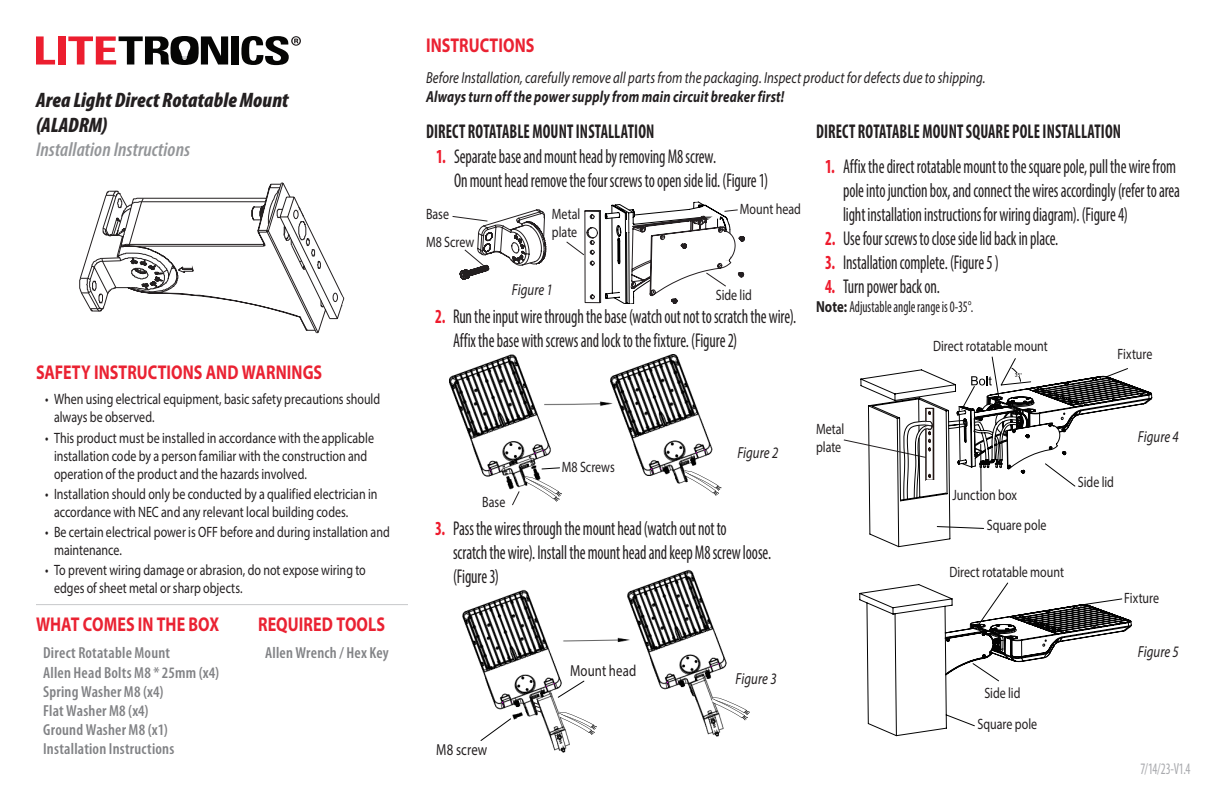
<style>
.page{position:relative;width:1224px;height:792px;background:#fff}
.page>*{position:absolute;margin:0;border:0;box-sizing:border-box;transform-origin:0 0}
.t1{font:italic 900 condensed 21px "Myriad Pro";letter-spacing:.005em;color:#231f20}
.t2{font:condensed 20px/24px "Myriad Pro";letter-spacing:-.005em;color:#231f20;scale:.8 1}
.Instructions{font:700 condensed 20px "Myriad Pro";letter-spacing:.005em;color:#231f20;scale:.8 1}
.t3{font:700 20px "Myriad Pro";letter-spacing:.005em;color:#ea2232;scale:.8 1}
.t4{font:italic 600 condensed 20px "Myriad Pro";letter-spacing:.005em;color:#939598}
.Numbers{font:600 condensed 16px "Myriad Pro";letter-spacing:.015em;color:#818285}
.t5{font:italic 16px "Myriad Pro";letter-spacing:.005em;color:#231f20;scale:.8 1}
.t6{font:italic 700 16px "Myriad Pro";letter-spacing:.015em;color:#231f20;scale:.8 1}
.Instructions-2{font:condensed 16px "Myriad Pro";color:#231f20;scale:.8 1}
.t7{font:16px "Myriad Pro";letter-spacing:.01em;color:#231f20;scale:.8 1}
.t8{font:condensed 16px "Myriad Pro";color:#a8a9ad;scale:.8 1}
.Safety_Ins_Warn___Bu{font:15px/18px "Myriad Pro";color:#231f20;scale:.8 1}
.s1{font-weight:700;color:#ee1b2d}
.s2{font-weight:700;font-stretch:normal}
</style>
<div class="page">
<img style="left:462px;top:569px;width:265px;height:184px">
<img style="left:449px;top:354px;width:264px;height:136px">
<hr style="left:36px;top:604px;width:372px;height:1px;background:#c7c8ca">
<svg style="left:36px;top:36px;width:19px;height:29px"></svg>
<div style="left:58px;top:36px;width:8px;height:29px;background:#ec1e2f"></div>
<svg style="left:68px;top:36px;width:160px;height:29px"></svg>
<div style="left:232px;top:36px;width:7px;height:29px;background:#050504"></div>
<svg style="left:241px;top:36px;width:60px;height:29px"></svg>
<svg style="left:859px;top:582px;width:264px;height:154px"></svg>
<svg style="left:945px;top:604px;width:187px;height:72px"></svg>
<svg style="left:541px;top:467px;width:19px;height:3px"></svg>
<svg style="left:558px;top:680px;width:27px;height:18px"></svg>
<svg style="left:480px;top:718px;width:31px;height:23px"></svg>
<svg style="left:452px;top:209px;width:94px;height:71px"></svg>
<svg style="left:512px;top:476px;width:50px;height:30px"></svg>
<svg style="left:684px;top:470px;width:38px;height:26px"></svg>
<svg style="left:558px;top:712px;width:39px;height:23px"></svg>
<svg style="left:711px;top:697px;width:39px;height:23px"></svg>
<svg style="left:533px;top:702px;width:9px;height:14px"></svg>
<svg style="left:566px;top:201px;width:179px;height:103px"></svg>
<svg style="left:79px;top:182px;width:266px;height:152px"></svg>
<div style="left:293px;top:210px;width:5px;height:9px;border:1px solid #231f20;border-radius:50%"></div>
<svg style="left:843px;top:356px;width:309px;height:191px"></svg>
<hr style="left:926px;top:481px;width:10px;height:4px;background:#fff">
<p class="t1" style="left:36px;top:89px;width:254px">Area Light Direct Rotatable Mount</p>
<p class="t1" style="left:36px;top:114px;width:73px">(ALADRM)</p>
<p class="t4" style="left:36px;top:139px;width:156px">Installation Instructions</p>
<p class="t3" style="left:36px;top:360px;width:359px">SAFETY INSTRUCTIONS AND WARNINGS</p>
<p class="Safety_Ins_Warn___Bu" style="left:54px;top:390px;width:409px;text-indent:-9px">• When using electrical equipment, basic safety precautions should always be observed.</p>
<p class="Safety_Ins_Warn___Bu" style="left:54px;top:428px;width:402px;text-indent:-9px">• This product must be installed in accordance with the applicable installation code by a person familiar with the construction and operation of the product and the hazards involved.</p>
<p class="Safety_Ins_Warn___Bu" style="left:54px;top:485px;width:406px;text-indent:-9px">• Installation should only be conducted by a qualified electrician in accordance with NEC and any relevant local building codes.</p>
<p class="Safety_Ins_Warn___Bu" style="left:54px;top:523px;width:421px;text-indent:-9px">• Be certain electrical power is OFF before and during installation and maintenance.</p>
<p class="Safety_Ins_Warn___Bu" style="left:54px;top:561px;width:391px;text-indent:-9px">• To prevent wiring damage or abrasion, do not expose wiring to edges of sheet metal or sharp objects.</p>
<p class="t3" style="left:36px;top:611px;width:231px">WHAT COMES IN THE BOX</p>
<p class="Numbers" style="left:43px;top:644px;width:129px">Direct Rotatable Mount</p>
<p class="Numbers" style="left:43px;top:664px;width:178px">Allen Head Bolts M8 * 25mm (x4)</p>
<p class="Numbers" style="left:43px;top:683px;width:122px">Spring Washer M8 (x4)</p>
<p class="Numbers" style="left:43px;top:702px;width:107px">Flat Washer M8 (x4)</p>
<p class="Numbers" style="left:43px;top:721px;width:126px">Ground Washer M8 (x1)</p>
<p class="Numbers" style="left:43px;top:740px;width:133px">Installation Instructions</p>
<p class="t3" style="left:258px;top:611px;width:161px">REQUIRED TOOLS</p>
<p class="Numbers" style="left:265px;top:643px;width:125px">Allen Wrench / Hex Key</p>
<p class="t3" style="left:426px;top:32px;width:137px">INSTRUCTIONS</p>
<p class="t5" style="left:426px;top:68px;width:701px">Before Installation, carefully remove all parts from the packaging. Inspect product for defects due to shipping.</p>
<p class="t6" style="left:426px;top:86px;width:449px">Always turn off the power supply from main circuit breaker first!</p>
<p class="Instructions" style="left:426px;top:119px;width:287px">DIRECT ROTATABLE MOUNT INSTALLATION</p>
<p class="Instructions" style="left:816px;top:119px;width:383px">DIRECT ROTATABLE MOUNT SQUARE POLE INSTALLATION</p>
<p class="t2" style="left:454px;top:144px;width:394px;text-indent:-18px"><span class="s1">1.</span> Separate base and mount head by removing M8 screw.<br>On mount head remove the four screws to open side lid. (Figure 1)</p>
<p class="Safety_Ins_Warn___Bu" style="left:426px;top:205px;width:30px">Base</p>
<p class="Safety_Ins_Warn___Bu" style="left:552px;top:205px;width:37px">Metal plate</p>
<p class="Safety_Ins_Warn___Bu" style="left:426px;top:233px;width:62px">M8 Screw</p>
<p class="t5" style="left:512px;top:279px;width:53px">Figure 1</p>
<p class="Safety_Ins_Warn___Bu" style="left:740px;top:200px;width:78px">Mount head</p>
<p class="Safety_Ins_Warn___Bu" style="left:716px;top:286px;width:47px">Side lid</p>
<p class="t2" style="left:453px;top:304px;width:431px;text-indent:-18px"><span class="s1">2.</span> Run the input wire through the base (watch out not to scratch the wire).<br>Affix the base with screws and lock to the fixture. (Figure 2)</p>
<p class="t2" style="left:843px;top:154px;width:423px;text-indent:-18px"><span class="s1">1.</span> Affix the direct rotatable mount to the square pole, pull the wire from pole into junction box, and connect the wires accordingly (refer to area light installation instructions for wiring diagram). (Figure 4)</p>
<p class="t2" style="left:825px;top:226px;width:293px"><span class="s1">2.</span> Use four screws to close side lid back in place.</p>
<p class="t2" style="left:825px;top:250px;width:219px"><span class="s1">3.</span> Installation complete. (Figure 5 )</p>
<p class="t2" style="left:825px;top:274px;width:145px"><span class="s1">4.</span> Turn power back on.</p>
<p class="Instructions-2" style="left:816px;top:297px;width:198px"><span class="s2">Note:</span> Adjustable angle range is 0-35°.</p>
<p class="Safety_Ins_Warn___Bu" style="left:933px;top:337px;width:145px">Direct rotatable mount</p>
<p class="Safety_Ins_Warn___Bu" style="left:1118px;top:345px;width:45px">Fixture</p>
<p class="Safety_Ins_Warn___Bu" style="left:482px;top:493px;width:30px">Base</p>
<p class="Safety_Ins_Warn___Bu" style="left:562px;top:458px;width:68px">M8 Screws</p>
<p class="t5" style="left:737px;top:443px;width:53px">Figure 2</p>
<p class="t2" style="left:453px;top:516px;width:399px;text-indent:-18px"><span class="s1">3.</span> Pass the wires through the mount head (watch out not to<br>scratch the wire). Install the mount head and keep M8 screw loose. (Figure 3)</p>
<p class="t7" style="left:436px;top:739px;width:65px">M8 screw</p>
<p class="t7" style="left:570px;top:660px;width:84px">Mount head</p>
<p class="t5" style="left:736px;top:669px;width:53px">Figure 3</p>
<p class="Safety_Ins_Warn___Bu" style="left:816px;top:420px;width:37px">Metal plate</p>
<p class="Safety_Ins_Warn___Bu" style="left:952px;top:486px;width:82px">Junction box</p>
<p class="Safety_Ins_Warn___Bu" style="left:987px;top:516px;width:76px">Square pole</p>
<p class="Safety_Ins_Warn___Bu" style="left:949px;top:563px;width:145px">Direct rotatable mount</p>
<p class="Safety_Ins_Warn___Bu" style="left:1078px;top:473px;width:47px">Side lid</p>
<p class="t5" style="left:1138px;top:427px;width:53px">Figure 4</p>
<p class="Safety_Ins_Warn___Bu" style="left:1124px;top:589px;width:45px">Fixture</p>
<p class="Safety_Ins_Warn___Bu" style="left:984px;top:684px;width:47px">Side lid</p>
<p class="Safety_Ins_Warn___Bu" style="left:978px;top:715px;width:76px">Square pole</p>
<p class="t5" style="left:1138px;top:642px;width:53px">Figure 5</p>
<p class="t8" style="left:1141px;top:759px;width:64px">7/14/23-V1.4</p>
</div>
